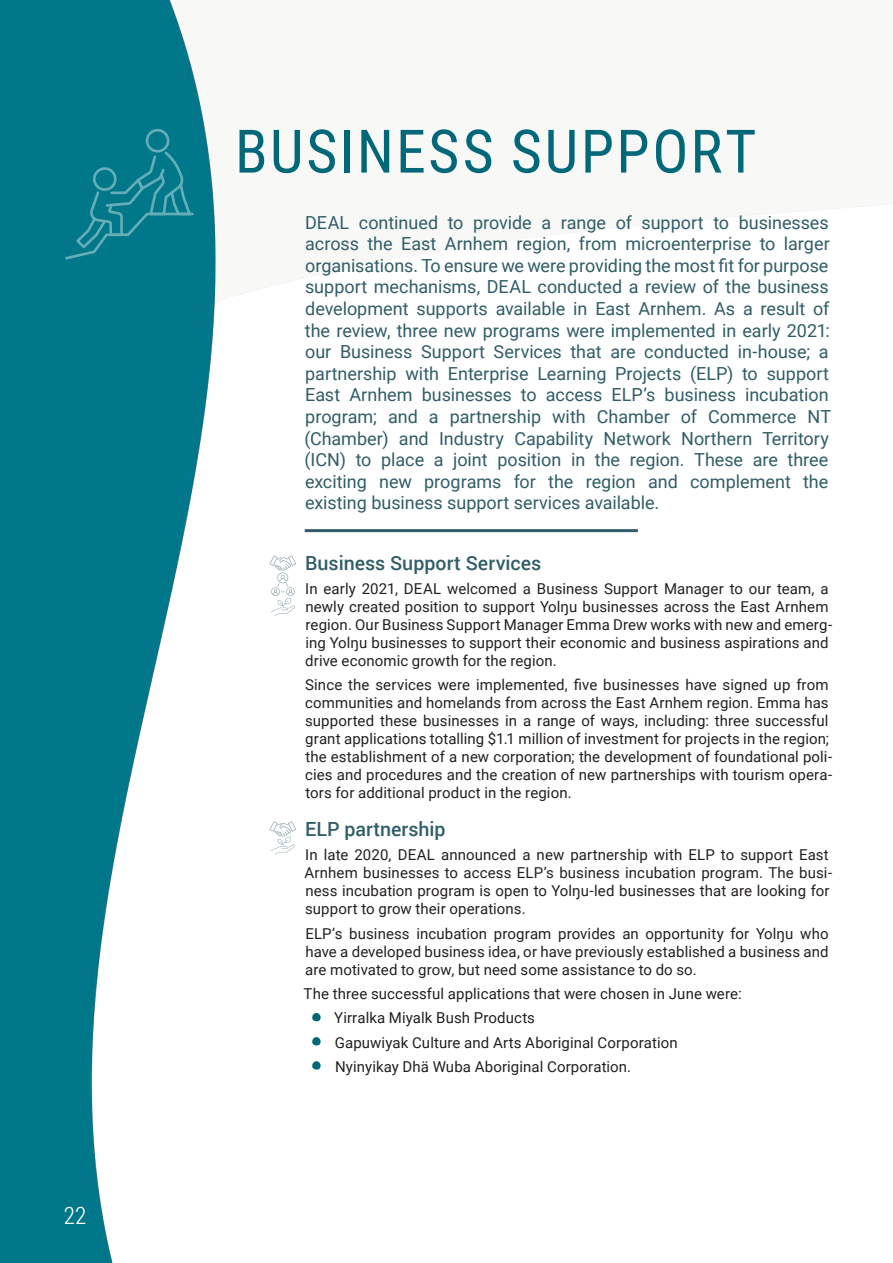
<style>
.page{position:relative;width:893px;height:1263px;background:#fff}
.page>*{position:absolute;margin:0;border:0;box-sizing:border-box;transform-origin:0 0}
.t1{font:60px "Roboto Condensed";letter-spacing:.04em;color:#006879}
.t2{font:300 24px "Roboto Condensed";color:#fff}
.Heading_2020{font:500 19.5px "Roboto";color:#305d67}
.Intro_paragraph_2{font:18px/21.6px "Roboto";color:#305d67}
.Body_Copy{font:15px/18px "Roboto";letter-spacing:.005em;color:#231f20}
</style>
<div class="page">
<img style="left:0;top:0;width:217px;height:1263px">
<hr style="left:305px;top:529px;width:333px;height:3px;background:#305d67">
<div style="left:146px;top:129px;width:23px;height:24px;border:3px solid #fff;border-radius:50%"></div>
<svg style="left:64px;top:149px;width:131px;height:112px;background:#0c7e8e"></svg>
<svg style="left:269px;top:821px;width:27px;height:34px"></svg>
<svg style="left:269px;top:555px;width:27px;height:61px"></svg>
<svg style="left:312px;top:1013px;width:9px;height:8px"></svg>
<svg style="left:312px;top:1061px;width:9px;height:9px"></svg>
<svg style="left:312px;top:1037px;width:9px;height:8px"></svg>
<h2 class="t2" style="left:64px;top:1199px;width:24px">22</h2>
<p class="t1" style="left:235px;top:109px;width:523px">BUSINESS SUPPORT</p>
<p class="Intro_paragraph_2" style="left:305px;top:211px;width:528px">DEAL continued to provide a range of support to businesses across the East Arnhem region, from microenterprise to larger organisations. To ensure we were providing the most fit for purpose support mechanisms, DEAL conducted a review of the business development supports available in East Arnhem. As a result of the review, three new programs were implemented in early 2021: our Business Support Services that are conducted in-house; a partnership with Enterprise Learning Projects (ELP) to support East Arnhem businesses to access ELP’s business incubation program; and a partnership with Chamber of Commerce NT (Chamber) and Industry Capability Network Northern Territory (ICN) to place a joint position in the region. These are three exciting new programs for the region and complement the existing business support services available.</p>
<p class="Heading_2020" style="left:305px;top:549px;width:238px">Business Support Services</p>
<p class="Body_Copy" style="left:305px;top:579px;width:528px">In early 2021, DEAL welcomed a Business Support Manager to our team, a newly created position to support Yolŋu businesses across the East Arnhem region. Our Business Support Manager Emma Drew works with new and emerg&shy;ing Yolŋu businesses to support their economic and business aspirations and drive economic growth for the region.</p>
<p class="Body_Copy" style="left:305px;top:675px;width:529px">Since the services were implemented, five businesses have signed up from communities and homelands from across the East Arnhem region. Emma has supported these businesses in a range of ways, including: three successful grant applications totalling $1.1 million of investment for projects in the region; the establishment of a new corporation; the development of foundational poli&shy;cies and procedures and the creation of new partnerships with tourism opera&shy;tors for additional product in the region.</p>
<p class="Heading_2020" style="left:305px;top:815px;width:142px">ELP partnership</p>
<p class="Body_Copy" style="left:304px;top:845px;width:529px">In late 2020, DEAL announced a new partnership with ELP to support East Arnhem businesses to access ELP’s business incubation program. The busi&shy;ness incubation program is open to Yolŋu-led businesses that are looking for support to grow their operations.</p>
<p class="Body_Copy" style="left:305px;top:924px;width:525px;text-align:justify">ELP’s business incubation program provides an opportunity for Yolŋu who have a developed business idea, or have previously established a business and are motivated to grow, but need some assistance to do so.</p>
<p class="Body_Copy" style="left:304px;top:984px;width:440px">The three successful applications that were chosen in June were:</p>
<p class="Body_Copy" style="left:314px;top:1008px;width:223px">• Yirralka Miyalk Bush Products</p>
<p class="Body_Copy" style="left:314px;top:1033px;width:366px">• Gapuwiyak Culture and Arts Aboriginal Corporation</p>
<p class="Body_Copy" style="left:314px;top:1057px;width:319px">• Nyinyikay Dhä Wuba Aboriginal Corporation.</p>
</div>
